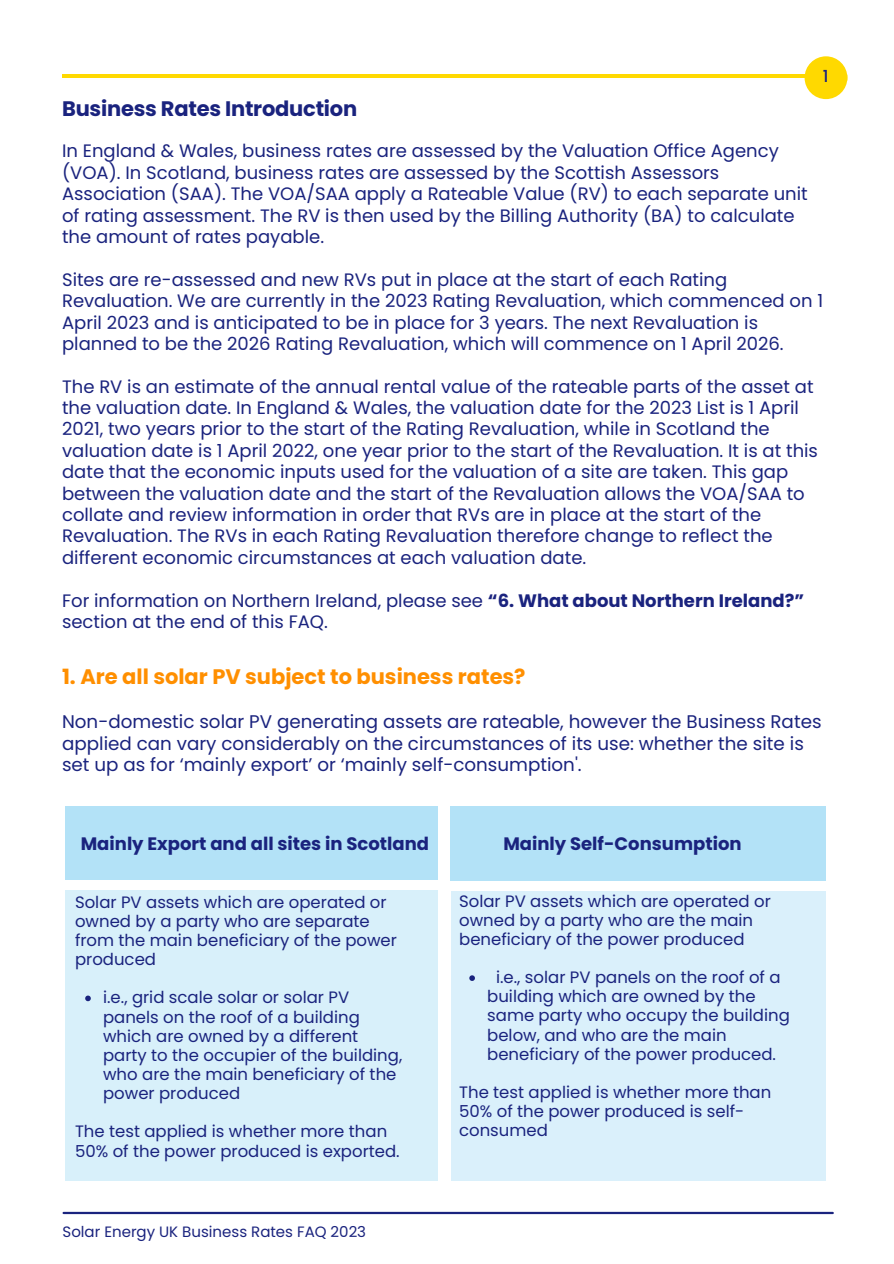
<style>
.page{position:relative;width:894px;height:1264px;background:#fff}
.page>*{position:absolute;margin:0;border:0;box-sizing:border-box;transform-origin:0 0}
.t1{font:700 21px "Poppins";color:#ff8f00}
.t2{font:700 21px "Poppins";letter-spacing:-.01em;color:#1a237e}
.t3{font:18.3px/21.3px "Poppins";color:#1a237e}
.t4{font:18px/21.3px "Poppins";color:#1a237e}
.t5{font:700 18px "Poppins";color:#1a237e}
.t6{font:16.5px/19.2px "Poppins";color:#1a237e}
.t7{font:500 16.5px "Poppins";color:#1a237e}
.t8{font:15px "Poppins";color:#1a237e}
.s1{font-weight:700}
</style>
<div class="page">
<div style="left:804px;top:56px;width:43px;height:43px;background:#ffd900;border-radius:50%"></div>
<hr style="left:62px;top:74px;width:771px;height:4px;background:#ffd900">
<div style="left:65px;top:890px;width:373px;height:291px;background:#d8f0fa"></div>
<div style="left:65px;top:806px;width:373px;height:73px;background:#b3e2f7"></div>
<div style="left:450px;top:806px;width:375px;height:74px;background:#b3e2f7"></div>
<div style="left:451px;top:891px;width:374px;height:290px;background:#daf0fb"></div>
<svg style="left:85px;top:995px;width:6px;height:6px"></svg>
<svg style="left:469px;top:975px;width:6px;height:5px"></svg>
<hr style="left:64px;top:1211px;width:768px;height:3px;background:#1a237e">
<p class="t2" style="left:62px;top:94px;width:296px">Business Rates Introduction</p>
<p class="t7" style="left:822px;top:64px;width:7px">1</p>
<p class="t4" style="left:62px;top:140px;width:747px">In England &amp; Wales, business rates are assessed by the Valuation Office Agency (VOA). In Scotland, business rates are assessed by the Scottish Assessors Association (SAA). The VOA/SAA apply a Rateable Value (RV) to each separate unit of rating assessment. The RV is then used by the Billing Authority (BA) to calculate the amount of rates payable.</p>
<p class="t4" style="left:62px;top:269px;width:762px">Sites are re-assessed and new RVs put in place at the start of each Rating Revaluation. We are currently in the 2023 Rating Revaluation, which commenced on 1<br>April 2023 and is anticipated to be in place for 3 years. The next Revaluation is planned to be the 2026 Rating Revaluation, which will commence on 1 April 2026.</p>
<p class="t4" style="left:62px;top:376px;width:757px">The RV is an estimate of the annual rental value of the rateable parts of the asset at the valuation date. In England &amp; Wales, the valuation date for the 2023 List is 1 April 2021, two years prior to the start of the Rating Revaluation, while in Scotland the valuation date is 1 April 2022, one year prior to the start of the Revaluation. It is at this date that the economic inputs used for the valuation of a site are taken. This gap between the valuation date and the start of the Revaluation allows the VOA/SAA to collate and review information in order that RVs are in place at the start of the Revaluation. The RVs in each Rating Revaluation therefore change to reflect the different economic circumstances at each valuation date.</p>
<p class="t4" style="left:62px;top:589px;width:743px">For information on Northern Ireland, please see <span class="s1">“6. What about Northern Ireland?” </span>section at the end of this FAQ.</p>
<p class="t1" style="left:62px;top:662px;width:465px">1. Are all solar PV subject to business rates?</p>
<p class="t3" style="left:62px;top:711px;width:760px">Non-domestic solar PV generating assets are rateable, however the Business Rates applied can vary considerably on the circumstances of its use: whether the site is set up as for ‘mainly export’ or ‘mainly self-consumption'.</p>
<p class="t5" style="left:81px;top:831px;width:350px">Mainly Export and all sites in Scotland</p>
<p class="t5" style="left:503px;top:831px;width:240px">Mainly Self-Consumption</p>
<p class="t6" style="left:75px;top:892px;width:323px">Solar PV assets which are operated or owned by a party who are separate from the main beneficiary of the power produced</p>
<p class="t6" style="left:103px;top:988px;width:300px">i.e., grid scale solar or solar PV panels on the roof of a building which are owned by a different party to the occupier of the building, who are the main beneficiary of the power produced</p>
<p class="t6" style="left:75px;top:1121px;width:326px">The test applied is whether more than<br>50% of the power produced is exported.</p>
<p class="t8" style="left:62px;top:1221px;width:305px">Solar Energy UK Business Rates FAQ 2023</p>
<p class="t6" style="left:459px;top:891px;width:313px">Solar PV assets which are operated or owned by a party who are the main beneficiary of the power produced</p>
<p class="t6" style="left:487px;top:967px;width:304px;text-indent:9px">i.e., solar PV panels on the roof of a building which are owned by the same party who occupy the building below, and who are the main beneficiary of the power produced.</p>
<p class="t6" style="left:459px;top:1082px;width:313px">The test applied is whether more than<br>50% of the power produced is self&shy;consumed</p>
</div>
